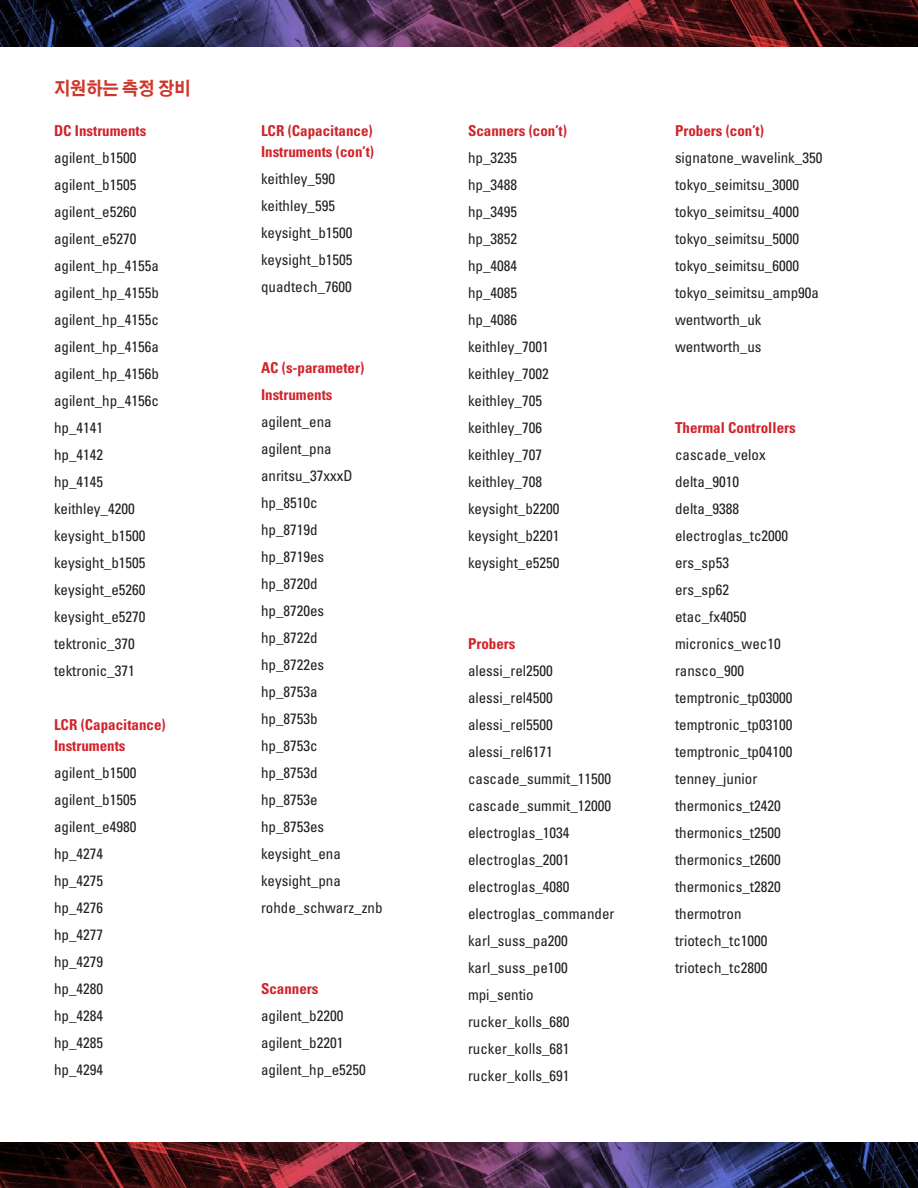
<style>
.page{position:relative;width:918px;height:1188px;background:#fff}
.page>*{position:absolute;margin:0;border:0;box-sizing:border-box;transform-origin:0 0}
.t1{font:700 18px "Adobe Gothic Std";color:#ce3729;scale:.9 1}
.list{font:condensed 15px "Univers";color:#231f20}
.list-2{font:700 condensed 15px/21px "Univers";color:#d1232a}
</style>
<div class="page">
<img style="left:0;top:0;width:918px;height:46px">
<img style="left:0;top:1142px;width:918px;height:46px">
<p class="t1" style="left:54px;top:78px;width:153px">지원하는 측정 장비</p>
<p class="list-2" style="left:54px;top:121px;width:94px">DC Instruments</p>
<p class="list" style="left:54px;top:149px;width:84px">agilent_b1500</p>
<p class="list" style="left:54px;top:176px;width:84px">agilent_b1505</p>
<p class="list" style="left:54px;top:203px;width:84px">agilent_e5260</p>
<p class="list" style="left:54px;top:230px;width:84px">agilent_e5270</p>
<p class="list" style="left:54px;top:257px;width:106px">agilent_hp_4155a</p>
<p class="list" style="left:54px;top:284px;width:106px">agilent_hp_4155b</p>
<p class="list" style="left:54px;top:311px;width:106px">agilent_hp_4155c</p>
<p class="list" style="left:54px;top:338px;width:106px">agilent_hp_4156a</p>
<p class="list" style="left:54px;top:365px;width:106px">agilent_hp_4156b</p>
<p class="list" style="left:54px;top:392px;width:106px">agilent_hp_4156c</p>
<p class="list" style="left:54px;top:419px;width:51px">hp_4141</p>
<p class="list" style="left:54px;top:446px;width:51px">hp_4142</p>
<p class="list" style="left:54px;top:473px;width:51px">hp_4145</p>
<p class="list" style="left:54px;top:500px;width:82px">keithley_4200</p>
<p class="list" style="left:54px;top:527px;width:93px">keysight_b1500</p>
<p class="list" style="left:54px;top:554px;width:93px">keysight_b1505</p>
<p class="list" style="left:54px;top:581px;width:93px">keysight_e5260</p>
<p class="list" style="left:54px;top:608px;width:93px">keysight_e5270</p>
<p class="list" style="left:54px;top:635px;width:82px">tektronic_370</p>
<p class="list" style="left:54px;top:662px;width:82px">tektronic_371</p>
<p class="list-2" style="left:54px;top:715px;width:113px">LCR (Capacitance)<br>Instruments</p>
<p class="list" style="left:54px;top:764px;width:84px">agilent_b1500</p>
<p class="list" style="left:54px;top:791px;width:84px">agilent_b1505</p>
<p class="list" style="left:54px;top:818px;width:84px">agilent_e4980</p>
<p class="list" style="left:54px;top:845px;width:51px">hp_4274</p>
<p class="list" style="left:54px;top:872px;width:51px">hp_4275</p>
<p class="list" style="left:54px;top:899px;width:51px">hp_4276</p>
<p class="list" style="left:54px;top:926px;width:51px">hp_4277</p>
<p class="list" style="left:54px;top:953px;width:51px">hp_4279</p>
<p class="list" style="left:54px;top:980px;width:51px">hp_4280</p>
<p class="list" style="left:54px;top:1007px;width:51px">hp_4284</p>
<p class="list" style="left:54px;top:1034px;width:51px">hp_4285</p>
<p class="list" style="left:54px;top:1061px;width:51px">hp_4294</p>
<p class="list-2" style="left:261px;top:121px;width:115px">LCR (Capacitance)<br>Instruments (con’t)</p>
<p class="list" style="left:261px;top:170px;width:76px">keithley_590</p>
<p class="list" style="left:261px;top:197px;width:76px">keithley_595</p>
<p class="list" style="left:261px;top:224px;width:93px">keysight_b1500</p>
<p class="list" style="left:261px;top:251px;width:93px">keysight_b1505</p>
<p class="list" style="left:261px;top:278px;width:92px">quadtech_7600</p>
<p class="list-2" style="left:261px;top:358px;width:105px">AC (s-parameter)</p>
<p class="list-2" style="left:261px;top:385px;width:73px">Instruments</p>
<p class="list" style="left:261px;top:413px;width:72px">agilent_ena</p>
<p class="list" style="left:261px;top:440px;width:72px">agilent_pna</p>
<p class="list" style="left:261px;top:467px;width:93px">anritsu_37xxxD</p>
<p class="list" style="left:261px;top:494px;width:58px">hp_8510c</p>
<p class="list" style="left:261px;top:521px;width:58px">hp_8719d</p>
<p class="list" style="left:261px;top:548px;width:65px">hp_8719es</p>
<p class="list" style="left:261px;top:575px;width:58px">hp_8720d</p>
<p class="list" style="left:261px;top:602px;width:65px">hp_8720es</p>
<p class="list" style="left:261px;top:629px;width:58px">hp_8722d</p>
<p class="list" style="left:261px;top:656px;width:65px">hp_8722es</p>
<p class="list" style="left:261px;top:683px;width:58px">hp_8753a</p>
<p class="list" style="left:261px;top:710px;width:58px">hp_8753b</p>
<p class="list" style="left:261px;top:737px;width:58px">hp_8753c</p>
<p class="list" style="left:261px;top:764px;width:58px">hp_8753d</p>
<p class="list" style="left:261px;top:791px;width:58px">hp_8753e</p>
<p class="list" style="left:261px;top:818px;width:65px">hp_8753es</p>
<p class="list" style="left:261px;top:845px;width:81px">keysight_ena</p>
<p class="list" style="left:261px;top:872px;width:81px">keysight_pna</p>
<p class="list" style="left:261px;top:899px;width:123px">rohde_schwarz_znb</p>
<p class="list-2" style="left:261px;top:979px;width:59px">Scanners</p>
<p class="list" style="left:261px;top:1007px;width:84px">agilent_b2200</p>
<p class="list" style="left:261px;top:1034px;width:84px">agilent_b2201</p>
<p class="list" style="left:261px;top:1061px;width:106px">agilent_hp_e5250</p>
<p class="list-2" style="left:468px;top:121px;width:100px">Scanners (con’t)</p>
<p class="list" style="left:468px;top:149px;width:51px">hp_3235</p>
<p class="list" style="left:468px;top:176px;width:51px">hp_3488</p>
<p class="list" style="left:468px;top:203px;width:51px">hp_3495</p>
<p class="list" style="left:468px;top:230px;width:51px">hp_3852</p>
<p class="list" style="left:468px;top:257px;width:51px">hp_4084</p>
<p class="list" style="left:468px;top:284px;width:51px">hp_4085</p>
<p class="list" style="left:468px;top:311px;width:51px">hp_4086</p>
<p class="list" style="left:468px;top:338px;width:82px">keithley_7001</p>
<p class="list" style="left:468px;top:365px;width:82px">keithley_7002</p>
<p class="list" style="left:468px;top:392px;width:76px">keithley_705</p>
<p class="list" style="left:468px;top:419px;width:76px">keithley_706</p>
<p class="list" style="left:468px;top:446px;width:76px">keithley_707</p>
<p class="list" style="left:468px;top:473px;width:76px">keithley_708</p>
<p class="list" style="left:468px;top:500px;width:93px">keysight_b2200</p>
<p class="list" style="left:468px;top:527px;width:93px">keysight_b2201</p>
<p class="list" style="left:468px;top:554px;width:93px">keysight_e5250</p>
<p class="list-2" style="left:468px;top:634px;width:49px">Probers</p>
<p class="list" style="left:468px;top:662px;width:86px">alessi_rel2500</p>
<p class="list" style="left:468px;top:689px;width:86px">alessi_rel4500</p>
<p class="list" style="left:468px;top:716px;width:86px">alessi_rel5500</p>
<p class="list" style="left:468px;top:743px;width:86px">alessi_rel6171</p>
<p class="list" style="left:468px;top:770px;width:145px">cascade_summit_11500</p>
<p class="list" style="left:468px;top:797px;width:145px">cascade_summit_12000</p>
<p class="list" style="left:468px;top:824px;width:103px">electroglas_1034</p>
<p class="list" style="left:468px;top:851px;width:103px">electroglas_2001</p>
<p class="list" style="left:468px;top:878px;width:103px">electroglas_4080</p>
<p class="list" style="left:468px;top:905px;width:148px">electroglas_commander</p>
<p class="list" style="left:468px;top:932px;width:101px">karl_suss_pa200</p>
<p class="list" style="left:468px;top:959px;width:101px">karl_suss_pe100</p>
<p class="list" style="left:468px;top:986px;width:67px">mpi_sentio</p>
<p class="list" style="left:468px;top:1013px;width:103px">rucker_kolls_680</p>
<p class="list" style="left:468px;top:1040px;width:103px">rucker_kolls_681</p>
<p class="list" style="left:468px;top:1067px;width:103px">rucker_kolls_691</p>
<p class="list-2" style="left:675px;top:121px;width:90px">Probers (con’t)</p>
<p class="list" style="left:675px;top:149px;width:149px">signatone_wavelink_350</p>
<p class="list" style="left:675px;top:176px;width:126px">tokyo_seimitsu_3000</p>
<p class="list" style="left:675px;top:203px;width:126px">tokyo_seimitsu_4000</p>
<p class="list" style="left:675px;top:230px;width:126px">tokyo_seimitsu_5000</p>
<p class="list" style="left:675px;top:257px;width:126px">tokyo_seimitsu_6000</p>
<p class="list" style="left:675px;top:284px;width:146px">tokyo_seimitsu_amp90a</p>
<p class="list" style="left:675px;top:311px;width:88px">wentworth_uk</p>
<p class="list" style="left:675px;top:338px;width:88px">wentworth_us</p>
<p class="list-2" style="left:675px;top:418px;width:122px">Thermal Controllers</p>
<p class="list" style="left:675px;top:446px;width:92px">cascade_velox</p>
<p class="list" style="left:675px;top:473px;width:66px">delta_9010</p>
<p class="list" style="left:675px;top:500px;width:66px">delta_9388</p>
<p class="list" style="left:675px;top:527px;width:115px">electroglas_tc2000</p>
<p class="list" style="left:675px;top:554px;width:56px">ers_sp53</p>
<p class="list" style="left:675px;top:581px;width:56px">ers_sp62</p>
<p class="list" style="left:675px;top:608px;width:73px">etac_fx4050</p>
<p class="list" style="left:675px;top:635px;width:107px">micronics_wec10</p>
<p class="list" style="left:675px;top:662px;width:71px">ransco_900</p>
<p class="list" style="left:675px;top:689px;width:119px">temptronic_tp03000</p>
<p class="list" style="left:675px;top:716px;width:119px">temptronic_tp03100</p>
<p class="list" style="left:675px;top:743px;width:119px">temptronic_tp04100</p>
<p class="list" style="left:675px;top:770px;width:84px">tenney_junior</p>
<p class="list" style="left:675px;top:797px;width:107px">thermonics_t2420</p>
<p class="list" style="left:675px;top:824px;width:107px">thermonics_t2500</p>
<p class="list" style="left:675px;top:851px;width:107px">thermonics_t2600</p>
<p class="list" style="left:675px;top:878px;width:107px">thermonics_t2820</p>
<p class="list" style="left:675px;top:905px;width:68px">thermotron</p>
<p class="list" style="left:675px;top:932px;width:94px">triotech_tc1000</p>
<p class="list" style="left:675px;top:959px;width:94px">triotech_tc2800</p>
</div>
